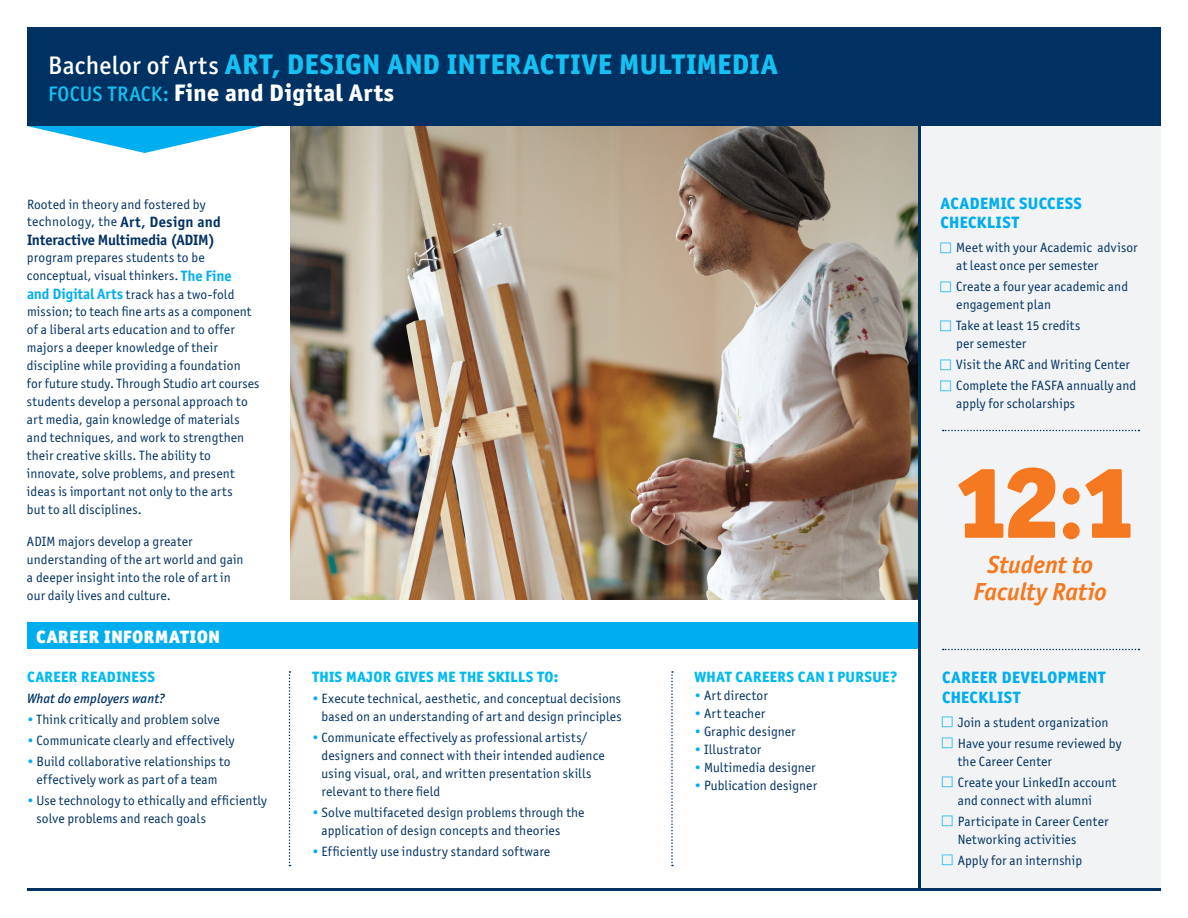
<style>
.page{position:relative;width:1188px;height:918px;background:#fff}
.page>*{position:absolute;margin:0;border:0;box-sizing:border-box;transform-origin:0 0}
.t1{font:800 28.5px "Officina Sans ITC Std";letter-spacing:.02em;color:#15c0f2}
.t2{font:italic 700 24.75px/27px "Officina Sans ITC Std";letter-spacing:-.005em;color:#f47921;text-align:center}
.t3{font:800 24px "Officina Sans ITC Std";letter-spacing:.015em;color:#fff}
.t4{font:900 18px "Officina Sans ITC Std";letter-spacing:.025em;color:#fff}
.t5{font:800 16.5px/19.5px "Officina Sans ITC Std";letter-spacing:.025em;color:#00aeef}
.t6{font:800 15px "Officina Sans ITC Std";letter-spacing:.02em;color:#00baf1}
.t7{font:700 15px "Officina Sans ITC Std";letter-spacing:-.01em;color:#003163}
.t8{font:13.5px/18px "Officina Sans ITC Std";letter-spacing:.01em;color:#003163}
.t9{font:italic 500 13.5px "Officina Sans ITC Std";letter-spacing:.005em;color:#003163}
.s1{font-weight:500;font-size:25.5px;color:#fff}
.s2{font-weight:500;font-size:21px;color:#15c0f2}
.s3{font-weight:700;font-size:15px}
.s4{font-weight:700;font-size:15px;color:#00aeef}
.s5{color:#00aeef}
</style>
<div class="page">
<div style="left:918px;top:27px;width:243px;height:864px;background:#f2f3f4"></div>
<div style="left:27px;top:27px;width:1134px;height:99px;background:#003163"></div>
<div style="left:27px;top:622px;width:892px;height:28px;background:#00aeef"></div>
<hr style="left:27px;top:888px;width:1134px;height:3px;background:#003163">
<svg style="left:289px;top:671px;width:2px;height:195px"></svg>
<svg style="left:671px;top:671px;width:2px;height:195px"></svg>
<svg style="left:27px;top:126px;width:235px;height:27px"></svg>
<img style="left:290px;top:126px;width:628px;height:474px">
<hr style="left:918px;top:126px;width:3px;height:764px;background:#003163">
<svg style="left:943px;top:649px;width:196px;height:1px"></svg>
<svg style="left:943px;top:430px;width:196px;height:1px"></svg>
<svg style="left:958px;top:467px;width:173px;height:72px"></svg>
<h1 class="t1" style="left:48px;top:46px;width:731px"><span class="s1">Bachelor of Arts</span> ART, DESIGN AND INTERACTIVE MULTIMEDIA</h1>
<h3 class="t3" style="left:48px;top:77px;width:348px"><span class="s2">FOCUS TRACK:</span> Fine and Digital Arts</h3>
<p class="t8" style="left:27px;top:195px;width:195px">Rooted in theory and fostered by technology, the <span class="s3">Art, Design and</span></p>
<p class="t7" style="left:27px;top:230px;width:190px">Interactive Multimedia (ADIM)</p>
<p class="t8" style="left:27px;top:249px;width:234px">program prepares students to be conceptual, visual thinkers. <span class="s4">The Fine<br>and Digital Arts</span> track has a two-fold mission; to teach fine arts as a component of a liberal arts education and to offer majors a deeper knowledge of their discipline while providing a foundation<br>for future study. Through Studio art courses students develop a personal approach to art media, gain knowledge of materials and techniques, and work to strengthen their creative skills. The ability to innovate, solve problems, and present ideas is important not only to the arts<br>but to all disciplines.</p>
<p class="t8" style="left:27px;top:532px;width:218px">ADIM majors develop a greater understanding of the art world and gain a deeper insight into the role of art in our daily lives and culture.</p>
<h3 class="t4" style="left:36px;top:625px;width:185px">CAREER INFORMATION</h3>
<p class="t6" style="left:27px;top:668px;width:130px">CAREER READINESS</p>
<p class="t9" style="left:27px;top:691px;width:139px">What do employers want?</p>
<p class="t8" style="left:27px;top:711px;width:194px"><span class="s5">•</span> Think critically and problem solve</p>
<p class="t8" style="left:27px;top:732px;width:209px"><span class="s5">•</span> Communicate clearly and effectively</p>
<p class="t8" style="left:27px;top:753px;width:205px;text-align:center"><span class="s5">•</span> Build collaborative relationships to effectively work as part of a team</p>
<p class="t8" style="left:37px;top:792px;width:232px;text-indent:-10px"><span class="s5">•</span> Use technology to ethically and efficiently solve problems and reach goals</p>
<p class="t6" style="left:312px;top:668px;width:248px">THIS MAJOR GIVES ME THE SKILLS TO:</p>
<p class="t8" style="left:312px;top:690px;width:311px;text-align:right"><span class="s5">•</span> Execute technical, aesthetic, and conceptual decisions based on an understanding of art and design principles</p>
<p class="t8" style="left:322px;top:729px;width:285px;text-indent:-10px"><span class="s5">•</span> Communicate effectively as professional artists/ designers and connect with their intended audience using visual, oral, and written presentation skills relevant to there field</p>
<p class="t8" style="left:322px;top:804px;width:265px;text-indent:-10px"><span class="s5">•</span> Solve multifaceted design problems through the application of design concepts and theories</p>
<p class="t8" style="left:312px;top:843px;width:240px"><span class="s5">•</span> Efficiently use industry standard software</p>
<p class="t6" style="left:694px;top:668px;width:205px">WHAT CAREERS CAN I PURSUE?</p>
<p class="t8" style="left:694px;top:687px;width:75px"><span class="s5">•</span> Art director</p>
<p class="t8" style="left:694px;top:705px;width:72px"><span class="s5">•</span> Art teacher</p>
<p class="t8" style="left:694px;top:723px;width:103px"><span class="s5">•</span> Graphic designer</p>
<p class="t8" style="left:694px;top:741px;width:68px"><span class="s5">•</span> Illustrator</p>
<p class="t8" style="left:694px;top:759px;width:123px"><span class="s5">•</span> Multimedia designer</p>
<p class="t8" style="left:694px;top:777px;width:124px"><span class="s5">•</span> Publication designer</p>
<p class="t5" style="left:940px;top:193px;width:143px">ACADEMIC SUCCESS<br>CHECKLIST</p>
<p class="t8" style="left:956px;top:238px;width:183px">Meet with your Academic advisor at least once per semester</p>
<p class="t8" style="left:956px;top:277px;width:173px">Create a four year academic and engagement plan</p>
<p class="t8" style="left:956px;top:316px;width:126px">Take at least 15 credits per semester</p>
<p class="t8" style="left:956px;top:354px;width:182px;line-height:21px">Visit the ARC and Writing Center<br>Complete the FASFA annually and</p>
<p class="t8" style="left:956px;top:394px;width:120px">apply for scholarships</p>
<h2 class="t2" style="left:974px;top:551px;width:135px">Student to<br>Faculty Ratio</h2>
<p class="t5" style="left:942px;top:668px;width:165px">CAREER DEVELOPMENT<br>CHECKLIST</p>
<p class="t8" style="left:958px;top:712px;width:165px;line-height:21px">Join a student organization<br>Have your resume reviewed by</p>
<p class="t8" style="left:958px;top:751px;width:160px;line-height:21px">the Career Center<br>Create your LinkedIn account</p>
<p class="t8" style="left:958px;top:790px;width:152px;line-height:21px">and connect with alumni<br>Participate in Career Center</p>
<p class="t8" style="left:958px;top:829px;width:126px;line-height:21px">Networking activities<br>Apply for an internship</p>
</div>
